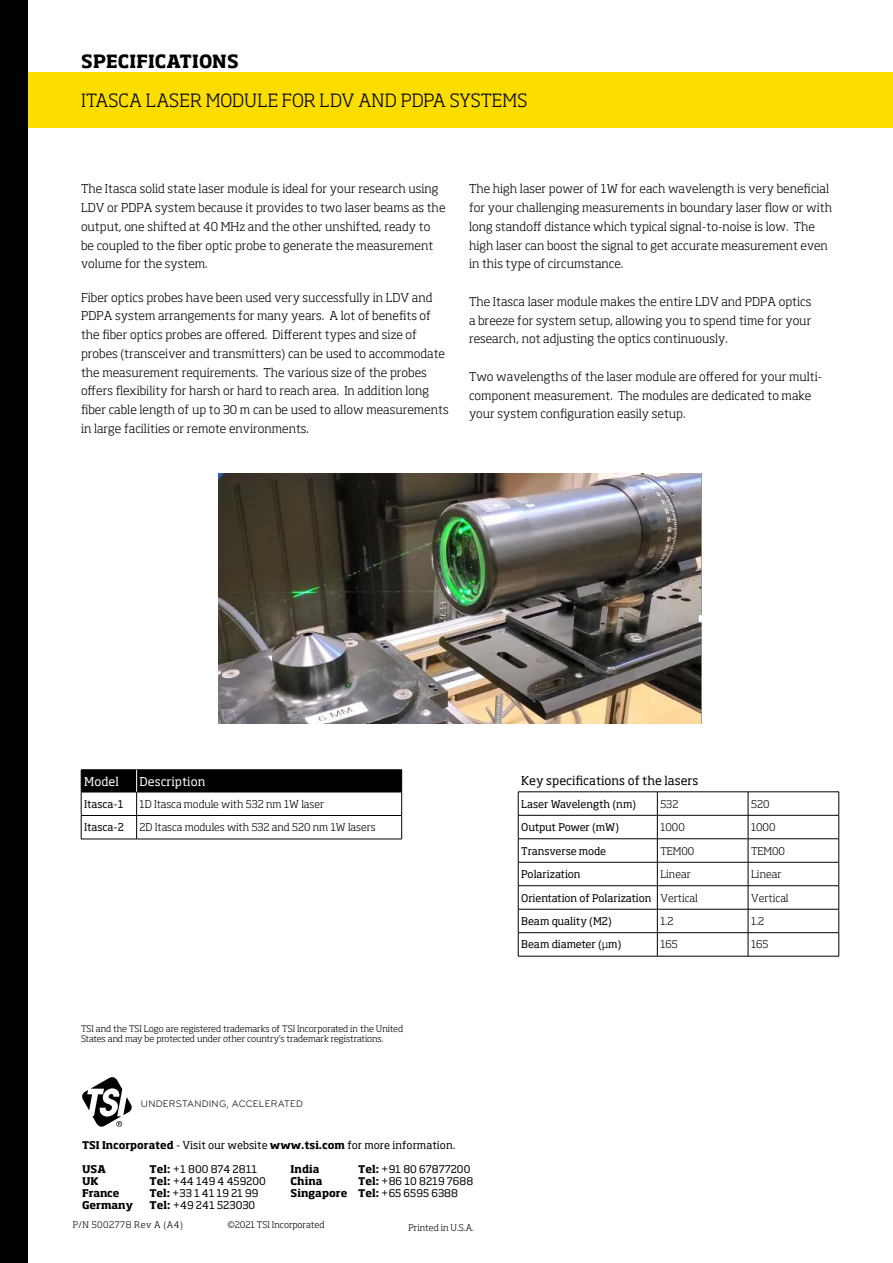
<style>
.page{position:relative;width:893px;height:1263px;background:#fff}
.page>*{position:absolute;margin:0;border:0;box-sizing:border-box;transform-origin:0 0}
.t1{font:300 18px "Soho Std";letter-spacing:.005em;color:#000}
.t2{font:700 18px "Soho Std";letter-spacing:.01em;color:#000}
.t3{font:300 12px/18.8px "Soho Std";color:#000}
.t4{font:12px "Soho Std";color:#000}
.t5{font:12px "Soho Std";color:#fff}
.t6{font:10.5px/12px "Soho Std";color:#000}
.t7{font:300 10.5px "Soho Std";color:#000}
.t8{font:700 10.5px "Soho Std";color:#000}
.t9{font:10.5px "Soho Std";letter-spacing:-.03em;color:#000}
.t10{font:9.75px "Bryant Pro";letter-spacing:.025em;color:#010101}
.t11{font:300 9px/10.5px "Soho Std";color:#000}
.t12{font:300 9px "Soho Std";letter-spacing:.05em;color:#000}
.s1{font-weight:300}
.s2{font-weight:700}
</style>
<div class="page">
<div style="left:27px;top:72px;width:866px;height:55px;background:#fbde00"></div>
<div style="left:0;top:0;width:27px;height:1263px;background:#000"></div>
<hr style="left:81px;top:839px;width:56px;height:1px;background:#000">
<hr style="left:137px;top:839px;width:265px;height:1px;background:#000">
<hr style="left:81px;top:769px;width:56px;height:1px;background:#000">
<hr style="left:137px;top:769px;width:265px;height:1px;background:#000">
<svg style="left:81px;top:770px;width:321px;height:69px"></svg>
<svg style="left:519px;top:792px;width:319px;height:164px"></svg>
<hr style="left:518px;top:815px;width:139px;height:1px;background:#000">
<hr style="left:657px;top:815px;width:91px;height:1px;background:#000">
<hr style="left:748px;top:815px;width:91px;height:1px;background:#000">
<hr style="left:518px;top:838px;width:139px;height:1px;background:#000">
<hr style="left:657px;top:838px;width:91px;height:1px;background:#000">
<hr style="left:748px;top:838px;width:91px;height:1px;background:#000">
<hr style="left:518px;top:862px;width:139px;height:1px;background:#000">
<hr style="left:657px;top:862px;width:91px;height:1px;background:#000">
<hr style="left:748px;top:862px;width:91px;height:1px;background:#000">
<hr style="left:518px;top:885px;width:139px;height:1px;background:#000">
<hr style="left:657px;top:885px;width:91px;height:1px;background:#000">
<hr style="left:748px;top:885px;width:91px;height:1px;background:#000">
<hr style="left:518px;top:909px;width:139px;height:1px;background:#000">
<hr style="left:657px;top:909px;width:91px;height:1px;background:#000">
<hr style="left:748px;top:909px;width:91px;height:1px;background:#000">
<hr style="left:518px;top:932px;width:139px;height:1px;background:#000">
<svg style="left:518px;top:792px;width:1px;height:164px"></svg>
<hr style="left:657px;top:932px;width:91px;height:1px;background:#000">
<svg style="left:657px;top:792px;width:1px;height:164px"></svg>
<hr style="left:748px;top:932px;width:91px;height:1px;background:#000">
<svg style="left:748px;top:792px;width:1px;height:164px"></svg>
<svg style="left:838px;top:792px;width:1px;height:164px"></svg>
<hr style="left:518px;top:956px;width:139px;height:1px;background:#000">
<hr style="left:657px;top:956px;width:91px;height:1px;background:#000">
<hr style="left:748px;top:956px;width:91px;height:1px;background:#000">
<hr style="left:518px;top:791px;width:139px;height:1px;background:#000">
<hr style="left:657px;top:791px;width:91px;height:1px;background:#000">
<hr style="left:748px;top:791px;width:91px;height:1px;background:#000">
<img style="left:219px;top:474px;width:482px;height:249px">
<svg style="left:82px;top:1077px;width:50px;height:50px"></svg>
<h1 class="t2" style="left:81px;top:50px;width:159px">SPECIFICATIONS</h1>
<h1 class="t1" style="left:81px;top:89px;width:448px">ITASCA LASER MODULE FOR LDV AND PDPA SYSTEMS</h1>
<p class="t3" style="left:81px;top:179px;width:366px">The Itasca solid state laser module is ideal for your research using LDV or PDPA system because it provides to two laser beams as the output, one shifted at 40 MHz and the other unshifted, ready to be coupled to the fiber optic probe to generate the measurement volume for the system.</p>
<p class="t3" style="left:81px;top:288px;width:369px">Fiber optics probes have been used very successfully in LDV and PDPA system arrangements for many years. A lot of benefits of the fiber optics probes are offered. Different types and size of probes (transceiver and transmitters) can be used to accommodate the measurement requirements. The various size of the probes offers flexibility for harsh or hard to reach area. In addition long fiber cable length of up to 30 m can be used to allow measurements in large facilities or remote environments.</p>
<p class="t3" style="left:469px;top:179px;width:365px">The high laser power of 1W for each wavelength is very beneficial for your challenging measurements in boundary laser flow or with long standoff distance which typical signal-to-noise is low. The high laser can boost the signal to get accurate measurement even in this type of circumstance.</p>
<p class="t3" style="left:469px;top:292px;width:344px;text-align:justify">The Itasca laser module makes the entire LDV and PDPA optics a breeze for system setup, allowing you to spend time for your research, not adjusting the optics continuously.</p>
<p class="t3" style="left:469px;top:367px;width:355px">Two wavelengths of the laser module are offered for your multi&shy;component measurement. The modules are dedicated to make your system configuration easily setup.</p>
<p class="t5" style="left:84px;top:773px;width:36px">Model</p>
<p class="t5" style="left:140px;top:773px;width:67px">Description</p>
<p class="t6" style="left:84px;top:798px;width:41px">Itasca-1</p>
<p class="t7" style="left:140px;top:797px;width:186px">1D Itasca module with 532 nm 1W laser</p>
<p class="t6" style="left:84px;top:821px;width:41px">Itasca-2</p>
<p class="t7" style="left:140px;top:821px;width:237px">2D Itasca modules with 532 and 520 nm 1W lasers</p>
<p class="t11" style="left:81px;top:1023px;width:324px">TSI and the TSI Logo are registered trademarks of TSI Incorporated in the United<br>States and may be protected under other country’s trademark registrations.</p>
<p class="t10" style="left:141px;top:1098px;width:164px">UNDERSTANDING, ACCELERATED</p>
<p class="t4" style="left:521px;top:773px;width:179px">Key specifications of the lasers</p>
<p class="t6" style="left:521px;top:798px;width:117px">Laser Wavelength (nm)</p>
<p class="t7" style="left:660px;top:797px;width:19px">532</p>
<p class="t7" style="left:751px;top:797px;width:20px">520</p>
<p class="t9" style="left:521px;top:821px;width:99px">Output Power (mW)</p>
<p class="t7" style="left:660px;top:821px;width:26px">1000</p>
<p class="t7" style="left:751px;top:821px;width:26px">1000</p>
<p class="t6" style="left:521px;top:844px;width:86px">Transverse mode</p>
<p class="t7" style="left:660px;top:844px;width:36px">TEM00</p>
<p class="t7" style="left:751px;top:844px;width:36px">TEM00</p>
<p class="t6" style="left:521px;top:868px;width:61px">Polarization</p>
<p class="t7" style="left:660px;top:867px;width:32px">Linear</p>
<p class="t7" style="left:751px;top:867px;width:32px">Linear</p>
<p class="t6" style="left:521px;top:891px;width:178px">Orientation of Polarization <span class="s1">Vertical</span></p>
<p class="t7" style="left:751px;top:891px;width:39px">Vertical</p>
<p class="t6" style="left:521px;top:915px;width:92px">Beam quality (M2)</p>
<p class="t7" style="left:660px;top:914px;width:15px">1.2</p>
<p class="t7" style="left:751px;top:914px;width:15px">1.2</p>
<p class="t6" style="left:521px;top:938px;width:102px">Beam diameter (<span class="s1">µ</span>m)</p>
<p class="t7" style="left:660px;top:938px;width:19px">165</p>
<p class="t7" style="left:751px;top:938px;width:19px">165</p>
<p class="t6" style="left:82px;top:1138px;width:375px"><span class="s2">TSI Incorporated</span> - Visit our website <span class="s2">www.tsi.com</span> for more information.</p>
<p class="t8" style="left:82px;top:1162px;width:25px">USA</p>
<p class="t6" style="left:150px;top:1162px;width:109px"><span class="s2">Tel:</span> +1 800 874 2811</p>
<p class="t8" style="left:82px;top:1174px;width:18px">UK</p>
<p class="t6" style="left:150px;top:1174px;width:118px"><span class="s2">Tel:</span> +44 149 4 459200</p>
<p class="t8" style="left:82px;top:1186px;width:39px">France</p>
<p class="t6" style="left:150px;top:1186px;width:110px"><span class="s2">Tel:</span> +33 1 41 19 21 99</p>
<p class="t8" style="left:82px;top:1198px;width:52px">Germany</p>
<p class="t6" style="left:150px;top:1198px;width:107px"><span class="s2">Tel:</span> +49 241 523030</p>
<p class="t8" style="left:291px;top:1162px;width:30px">India</p>
<p class="t6" style="left:358px;top:1162px;width:114px"><span class="s2">Tel:</span> +91 80 67877200</p>
<p class="t8" style="left:291px;top:1174px;width:33px">China</p>
<p class="t6" style="left:291px;top:1174px;width:184px;text-indent:68px"><span class="s2">Tel:</span> +86 10 8219 7688<br><span class="s2">Singapore Tel:</span> +65 6595 6388</p>
<p class="t11" style="left:408px;top:1222px;width:67px">Printed in U.S.A.</p>
<p class="t12" style="left:73px;top:1219px;width:112px">P/N 5002778 Rev A (A4)</p>
<p class="t11" style="left:227px;top:1219px;width:99px">©2021 TSI Incorporated</p>
</div>
